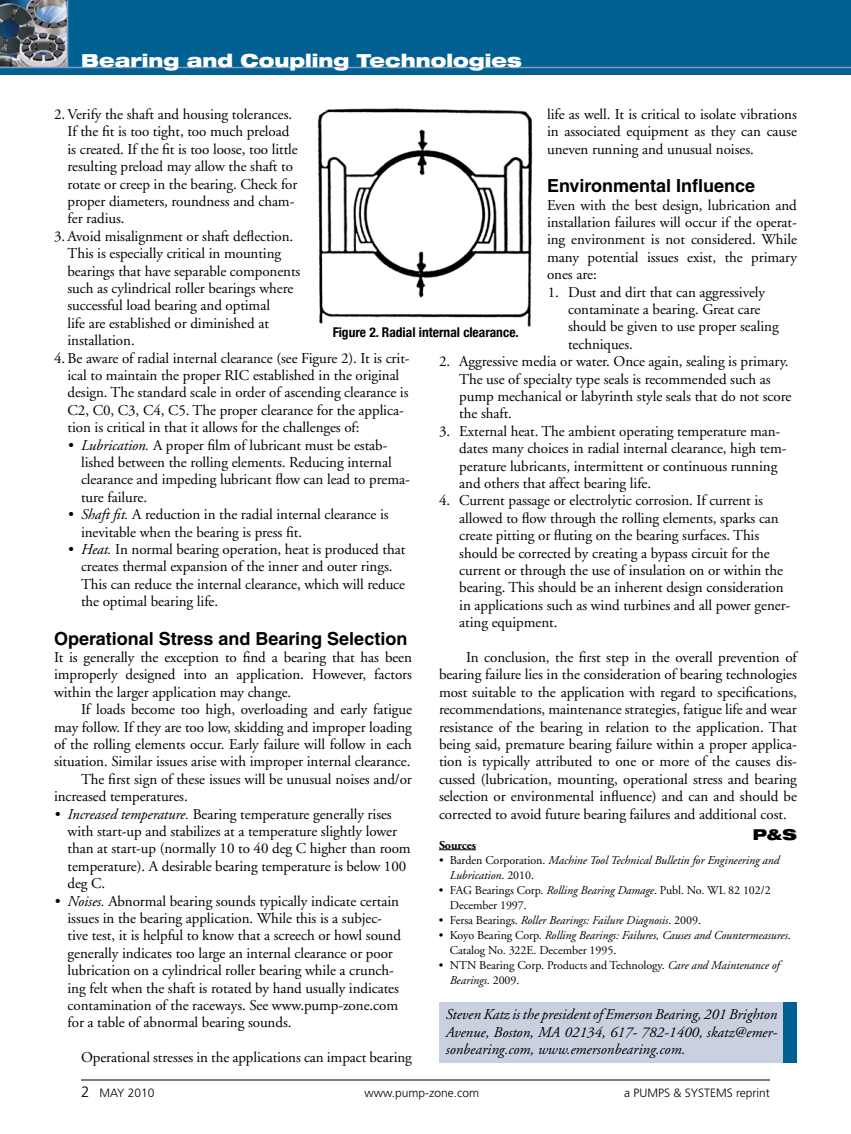
<style>
.page{position:relative;width:851px;height:1134px;background:#fff}
.page>*{position:absolute;margin:0;border:0;box-sizing:border-box;transform-origin:0 0}
.t1{font:700 18px "Helvetica LT Std";color:#000}
.t2{font:900 expanded 18px "Helvetica Neue";color:#fff}
.t3{font:15px/17.4px "Adobe Garamond";letter-spacing:-.005em;color:#000}
.t4{font:italic 15px/17.4px "Adobe Garamond";color:#000;text-align:justify}
.t5{font:900 expanded 15px "Helvetica Neue";color:#000}
.t6{font:700 condensed 13.5px "Helvetica Neue";color:#000}
.t7{font:italic 12px/15px "Adobe Garamond";letter-spacing:-.005em;color:#000}
.t8{font:12px/15px "Adobe Garamond";letter-spacing:-.005em;color:#000}
.t9{font:300 12px "Frutiger";color:#000}
.t10{font:700 12px "Adobe Garamond";letter-spacing:-.005em;color:#000}
.s1{font-style:italic}
.s2{font-style:normal}
.s3{font-size:15px}
</style>
<div class="page">
<div style="left:0;top:0;width:850px;height:74px;background:#006092"></div>
<img style="left:0;top:0;width:67px;height:67px">
<hr style="left:0;top:67px;width:850px;height:1px;background:#859bbc">
<hr style="left:67px;top:0;width:1px;height:68px;background:#859bbc">
<hr style="left:81px;top:1080px;width:688px;height:1px;background:#000">
<hr style="left:439px;top:849px;width:37px;height:1px;background:#000">
<img style="left:317px;top:108px;width:216px;height:219px">
<div style="left:439px;top:1003px;width:357px;height:60px;background:#c9d0df"></div>
<div style="left:783px;top:1003px;width:13px;height:60px;background:#006092"></div>
<p class="t2" style="left:81px;top:48px;width:442px">Bearing and Coupling Technologies</p>
<p class="t3" style="left:68px;top:106px;width:232px;text-indent:-14px">2. Verify the shaft and housing tolerances.<br>If the fit is too tight, too much preload is created. If the fit is too loose, too little resulting preload may allow the shaft to rotate or creep in the bearing. Check for proper diameters, roundness and cham&shy;fer radius.</p>
<p class="t3" style="left:68px;top:228px;width:234px;text-indent:-14px">3. Avoid misalignment or shaft deflection.<br>This is especially critical in mounting bearings that have separable components such as cylindrical roller bearings where successful load bearing and optimal<br>life are established or diminished at installation.</p>
<p class="t3" style="left:68px;top:350px;width:343px;text-indent:-14px">4. Be aware of radial internal clearance (see Figure 2). It is crit&shy;ical to maintain the proper RIC established in the original design. The standard scale in order of ascending clearance is C2, C0, C3, C4, C5. The proper clearance for the applica&shy;tion is critical in that it allows for the challenges of:</p>
<p class="t3" style="left:81px;top:437px;width:330px;text-indent:-13px"><span class="s1">• Lubrication.</span> A proper film of lubricant must be estab&shy;lished between the rolling elements. Reducing internal clearance and impeding lubricant flow can lead to prema&shy;ture failure.</p>
<p class="t3" style="left:81px;top:506px;width:309px;text-indent:-14px"><span class="s1">• Shaft fit.</span> A reduction in the radial internal clearance is inevitable when the bearing is press fit.</p>
<p class="t3" style="left:81px;top:541px;width:326px;text-indent:-14px"><span class="s1">• Heat.</span> In normal bearing operation, heat is produced that creates thermal expansion of the inner and outer rings.<br>This can reduce the internal clearance, which will reduce the optimal bearing life.</p>
<p class="t1" style="left:54px;top:627px;width:355px">Operational Stress and Bearing Selection</p>
<p class="t3" style="left:54px;top:649px;width:359px;text-align:justify">It is generally the exception to find a bearing that has been improperly designed into an application. However, factors within the larger application may change.</p>
<p class="t3" style="left:81px;top:701px;width:332px">If loads become too high, overloading and early fatigue</p>
<p class="t3" style="left:54px;top:718px;width:359px">may follow. If they are too low, skidding and improper loading</p>
<p class="t3" style="left:54px;top:736px;width:359px">of the rolling elements occur. Early failure will follow in each</p>
<p class="t3" style="left:54px;top:753px;width:358px">situation. Similar issues arise with improper internal clearance.</p>
<p class="t3" style="left:81px;top:771px;width:332px">The first sign of these issues will be unusual noises and/or</p>
<p class="t3" style="left:54px;top:788px;width:135px">increased temperatures.</p>
<p class="t3" style="left:67px;top:805px;width:345px;text-indent:-13px"><span class="s1">• Increased temperature.</span> Bearing temperature generally rises with start-up and stabilizes at a temperature slightly lower than at start-up (normally 10 to 40 deg C higher than room temperature). A desirable bearing temperature is below 100 deg C.</p>
<p class="t3" style="left:68px;top:892px;width:335px;text-indent:-14px"><span class="s1">• Noises.</span> Abnormal bearing sounds typically indicate certain issues in the bearing application. While this is a subjec&shy;tive test, it is helpful to know that a screech or howl sound generally indicates too large an internal clearance or poor lubrication on a cylindrical roller bearing while a crunch&shy;ing felt when the shaft is rotated by hand usually indicates contamination of the raceways. See www.pump-zone.com for a table of abnormal bearing sounds.</p>
<p class="t3" style="left:81px;top:1049px;width:332px">Operational stresses in the applications can impact bearing</p>
<p class="t3" style="left:547px;top:106px;width:251px;text-align:justify">life as well. It is critical to isolate vibrations in associated equipment as they can cause uneven running and unusual noises.</p>
<p class="t1" style="left:547px;top:175px;width:209px">Environmental Influence</p>
<p class="t3" style="left:547px;top:197px;width:251px;text-align:justify">Even with the best design, lubrication and installation failures will occur if the operat&shy;ing environment is not considered. While many potential issues exist, the primary ones are:</p>
<p class="t3" style="left:568px;top:284px;width:212px;text-indent:-20px">1. Dust and dirt that can aggressively contaminate a bearing. Great care should be given to use proper sealing techniques.</p>
<p class="t3" style="left:459px;top:353px;width:333px;text-indent:-20px">2. Aggressive media or water. Once again, sealing is primary.<br>The use of specialty type seals is recommended such as pump mechanical or labyrinth style seals that do not score the shaft.</p>
<p class="t3" style="left:459px;top:423px;width:329px;text-indent:-20px">3. External heat. The ambient operating temperature man&shy;dates many choices in radial internal clearance, high tem&shy;perature lubricants, intermittent or continuous running and others that affect bearing life.</p>
<p class="t3" style="left:459px;top:492px;width:332px;text-indent:-20px">4. Current passage or electrolytic corrosion. If current is allowed to flow through the rolling elements, sparks can create pitting or fluting on the bearing surfaces. This should be corrected by creating a bypass circuit for the current or through the use of insulation on or within the bearing. This should be an inherent design consideration in applications such as wind turbines and all power gener&shy;ating equipment.</p>
<p class="t3" style="left:439px;top:649px;width:359px;text-align:justify;text-indent:27px">In conclusion, the first step in the overall prevention of bearing failure lies in the consideration of bearing technologies most suitable to the application with regard to specifications, recommendations, maintenance strategies, fatigue life and wear resistance of the bearing in relation to the application. That being said, premature bearing failure within a proper applica&shy;tion is typically attributed to one or more of the causes dis&shy;cussed (lubrication, mounting, operational stress and bearing selection or environmental influence) and can and should be corrected to avoid future bearing failures and additional cost.</p>
<p class="t5" style="left:752px;top:824px;width:46px">P&amp;S</p>
<p class="t10" style="left:439px;top:838px;width:38px">Sources</p>
<p class="t7" style="left:450px;top:853px;width:331px;text-indent:-11px"><span class="s2">• Barden Corporation.</span> Machine Tool Technical Bulletin for Engineering and<br>Lubrication<span class="s2">. 2010.</span></p>
<p class="t8" style="left:450px;top:883px;width:322px;text-indent:-11px">• FAG Bearings Corp. <span class="s1">Rolling Bearing Damage</span>. Publ. No. WL 82 102/2<br>December 1997.</p>
<p class="t7" style="left:439px;top:913px;width:263px"><span class="s2">• Fersa Bearings.</span> Roller Bearings: Failure Diagnosis<span class="s2">. 2009.</span></p>
<p class="t7" style="left:450px;top:928px;width:342px;text-indent:-11px"><span class="s2">• Koyo Bearing Corp.</span> Rolling Bearings: Failures, Causes and Countermeasures<span class="s2">.<br>Catalog No. 322E. December 1995.</span></p>
<p class="t8" style="left:450px;top:958px;width:331px;text-indent:-11px">• NTN Bearing Corp. Products and Technology. <span class="s1">Care and Maintenance of<br>Bearings</span>. 2009.</p>
<p class="t6" style="left:332px;top:324px;width:188px">Figure 2. Radial internal clearance.</p>
<p class="t4" style="left:445px;top:1006px;width:333px">Steven Katz is the president of Emerson Bearing, 201 Brighton Avenue, Boston, MA 02134, 617- 782-1400, skatz@emer&shy;sonbearing.com, www.emersonbearing.com.</p>
<p class="t9" style="left:81px;top:1086px;width:75px"><span class="s3">2</span> May 2010</p>
<p class="t9" style="left:364px;top:1086px;width:116px">www.pump-zone.com</p>
<p class="t9" style="left:624px;top:1086px;width:147px">a Pumps &amp; Systems reprint</p>
</div>
